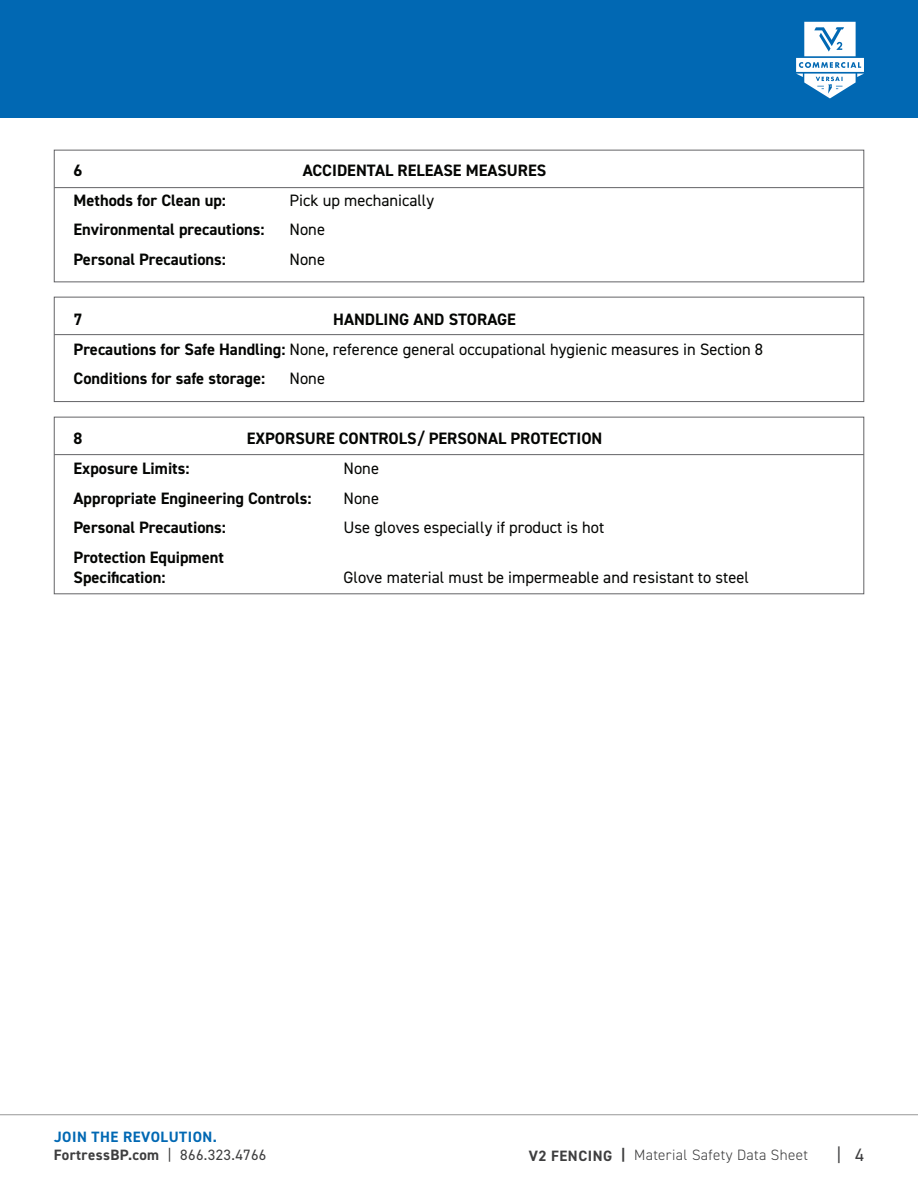
<style>
.page{position:relative;width:918px;height:1188px;background:#fff}
.page>*{position:absolute;margin:0;border:0;box-sizing:border-box;transform-origin:0 0}
.t1{font:18px "DIN2014";color:#3e3e3f}
.t2{font:700 16.5px/29.8px "DIN2014";color:#040503}
.t3{font:16.5px "DIN2014";color:#040503}
.t4{font:700 15px/18px "DIN2014";letter-spacing:.035em;color:#0168b3}
.t5{font:300 15px "DIN2014";letter-spacing:.025em;color:#3e3e3f}
.s1{font-weight:400}
.s2{color:#3e3e3f}
.s3{font-weight:400;color:#3e3e3f}
.s4{font-weight:700}
</style>
<div class="page">
<hr style="left:0;top:1114px;width:918px;height:1px;background:#999">
<div style="left:0;top:0;width:918px;height:118px;background:#0168b3"></div>
<svg style="left:796px;top:22px;width:68px;height:76px"></svg>
<div style="left:54px;top:150px;width:810px;height:132px;border:1px solid #636366"></div>
<hr style="left:54px;top:187px;width:810px;height:1px;background:#636366">
<div style="left:54px;top:297px;width:810px;height:105px;border:1px solid #636366"></div>
<hr style="left:54px;top:334px;width:810px;height:1px;background:#636366">
<div style="left:54px;top:417px;width:810px;height:177px;border:1px solid #636366"></div>
<hr style="left:54px;top:454px;width:810px;height:1px;background:#636366">
<p class="t2" style="left:74px;top:155px;width:10px">6</p>
<p class="t2" style="left:303px;top:155px;width:245px">ACCIDENTAL RELEASE MEASURES</p>
<p class="t2" style="left:74px;top:185px;width:154px">Methods for Clean up:</p>
<p class="t3" style="left:290px;top:190px;width:146px">Pick up mechanically</p>
<p class="t2" style="left:74px;top:215px;width:193px">Environmental precautions:</p>
<p class="t3" style="left:290px;top:219px;width:37px">None</p>
<p class="t2" style="left:74px;top:244px;width:154px">Personal Precautions:</p>
<p class="t3" style="left:290px;top:249px;width:37px">None</p>
<p class="t2" style="left:74px;top:304px;width:691px;text-indent:260px">HANDLING AND STORAGE<br>Precautions for Safe Handling: <span class="s1">None, reference general occupational hygienic measures in Section 8<br></span>Conditions for safe storage:</p>
<p class="t2" style="left:74px;top:304px;width:10px">7</p>
<p class="t3" style="left:290px;top:368px;width:37px">None</p>
<p class="t2" style="left:74px;top:423px;width:10px">8</p>
<p class="t2" style="left:247px;top:423px;width:357px">EXPORSURE CONTROLS/ PERSONAL PROTECTION</p>
<p class="t2" style="left:74px;top:453px;width:117px">Exposure Limits:</p>
<p class="t3" style="left:344px;top:458px;width:37px">None</p>
<p class="t2" style="left:74px;top:483px;width:239px">Appropriate Engineering Controls:</p>
<p class="t3" style="left:344px;top:488px;width:37px">None</p>
<p class="t2" style="left:74px;top:513px;width:154px">Personal Precautions:</p>
<p class="t3" style="left:344px;top:517px;width:262px">Use gloves especially if product is hot</p>
<p class="t2" style="left:74px;top:548px;width:152px;line-height:19.5px">Protection Equipment<br>Specification:</p>
<p class="t3" style="left:344px;top:567px;width:407px">Glove material must be impermeable and resistant to steel</p>
<p class="t4" style="left:54px;top:1128px;width:214px">JOIN THE REVOLUTION.<br><span class="s2">FortressBP.com</span> <span class="s3">| 866.323.4766</span></p>
<p class="t5" style="left:529px;top:1146px;width:281px"><span class="s4">V2 FENCING |</span> Material Safety Data Sheet</p>
<p class="t1" style="left:837px;top:1144px;width:29px">| 4</p>
</div>
